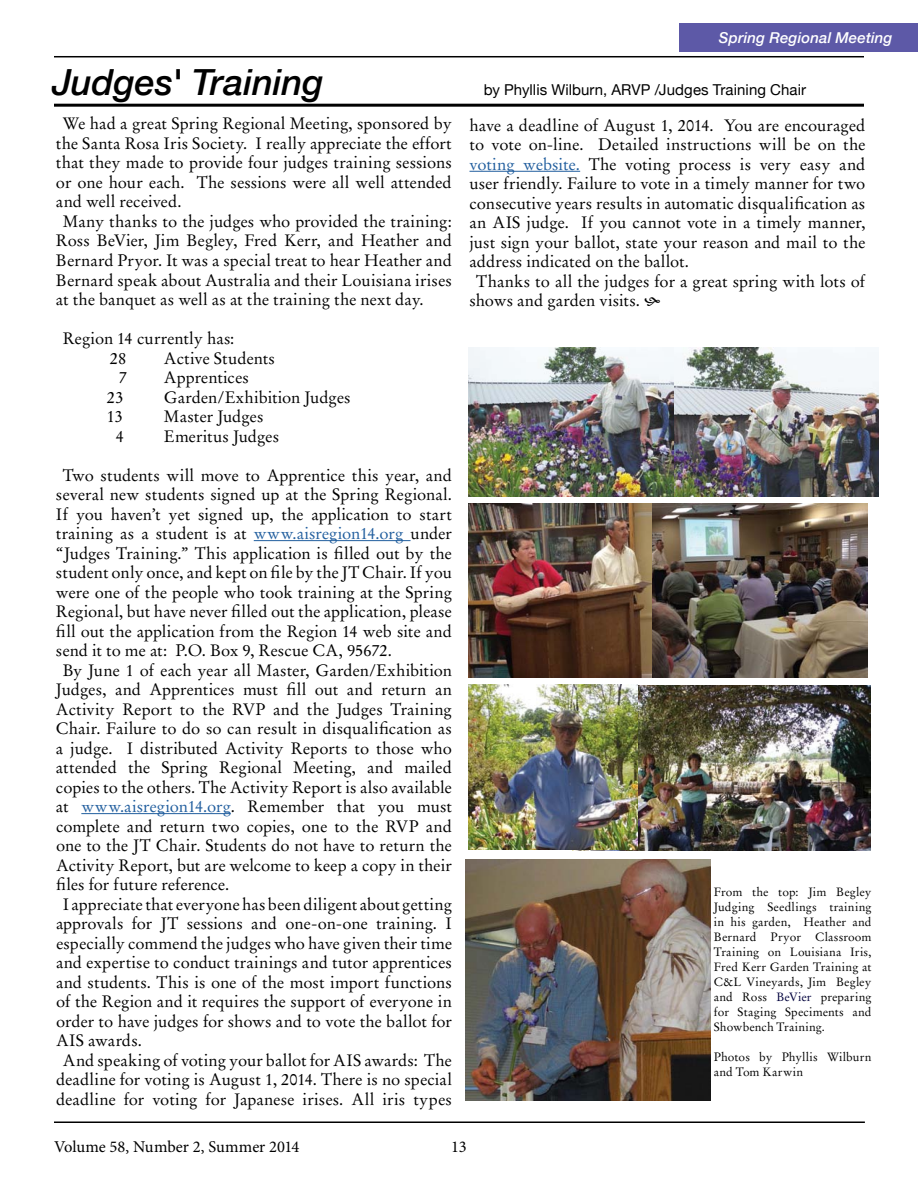
<style>
.page{position:relative;width:918px;height:1188px;background:#fff}
.page>*{position:absolute;margin:0;border:0;box-sizing:border-box;transform-origin:0 0}
.t1{font:italic 500 36px "Helvetica Neue";color:#000}
.t2{font:16.5px/19.5px "Stempel Garamond";letter-spacing:.005em;color:#000}
.t3{font:16.5px "Minion Pro";letter-spacing:-.01em;color:#000}
.t4{font:15px "Helvetica Neue";letter-spacing:.005em;color:#000}
.t5{font:italic 500 15px "Helvetica Neue";letter-spacing:.01em;color:#fff}
.t6{font:12px/15px "Stempel Garamond";letter-spacing:.015em;color:#000;text-align:justify}
.s1{color:#215e9e}
.s2{color:#00003c}
</style>
<div class="page">
<hr style="left:54px;top:1121px;width:811px;height:2px;background:#000">
<hr style="left:254px;top:540px;width:157px;height:1px;background:#215e9e">
<hr style="left:81px;top:813px;width:150px;height:1px;background:#215e9e">
<hr style="left:470px;top:171px;width:110px;height:1px;background:#215e9e">
<hr style="left:54px;top:104px;width:810px;height:3px;background:#000">
<hr style="left:54px;top:56px;width:810px;height:1px;background:#000">
<img style="left:468px;top:504px;width:399px;height:173px">
<img style="left:468px;top:347px;width:410px;height:150px">
<img style="left:573px;top:685px;width:297px;height:165px">
<img style="left:468px;top:684px;width:170px;height:165px">
<img style="left:466px;top:860px;width:244px;height:241px">
<div style="left:679px;top:24px;width:239px;height:28px;background:#5d59a7"></div>
<h1 class="t1" style="left:52px;top:51px;width:273px">Judges' Training</h1>
<p class="t2" style="left:63px;top:114px;width:391px">We had a great Spring Regional Meeting, sponsored by</p>
<p class="t2" style="left:56px;top:134px;width:397px">the Santa Rosa Iris Society. I really appreciate the effort</p>
<p class="t2" style="left:56px;top:153px;width:397px">that they made to provide four judges training sessions</p>
<p class="t2" style="left:56px;top:173px;width:397px">or one hour each. The sessions were all well attended</p>
<p class="t2" style="left:56px;top:192px;width:127px">and well received.</p>
<p class="t2" style="left:63px;top:212px;width:391px">Many thanks to the judges who provided the training:</p>
<p class="t2" style="left:56px;top:231px;width:397px">Ross BeVier, Jim Begley, Fred Kerr, and Heather and</p>
<p class="t2" style="left:56px;top:251px;width:397px">Bernard Pryor. It was a special treat to hear Heather and</p>
<p class="t2" style="left:56px;top:270px;width:397px">Bernard speak about Australia and their Louisiana irises</p>
<p class="t2" style="left:56px;top:290px;width:369px">at the banquet as well as at the training the next day.</p>
<p class="t2" style="left:110px;top:329px;width:126px;text-indent:-47px">Region 14 currently has:<br>28</p>
<p class="t2" style="left:164px;top:348px;width:113px">Active Students</p>
<p class="t2" style="left:119px;top:368px;width:10px">7</p>
<p class="t2" style="left:164px;top:368px;width:86px">Apprentices</p>
<p class="t2" style="left:107px;top:387px;width:18px">23</p>
<p class="t2" style="left:164px;top:387px;width:188px">Garden/Exhibition Judges</p>
<p class="t2" style="left:107px;top:407px;width:18px">13</p>
<p class="t2" style="left:164px;top:407px;width:101px">Master Judges</p>
<p class="t2" style="left:116px;top:426px;width:10px">4</p>
<p class="t2" style="left:164px;top:426px;width:117px">Emeritus Judges</p>
<p class="t2" style="left:63px;top:465px;width:391px">Two students will move to Apprentice this year, and</p>
<p class="t2" style="left:56px;top:485px;width:397px">several new students signed up at the Spring Regional.</p>
<p class="t2" style="left:56px;top:504px;width:397px">If you haven’t yet signed up, the application to start</p>
<p class="t2" style="left:56px;top:524px;width:397px">training as a student is at <span class="s1">www.aisregion14.org</span> under</p>
<p class="t2" style="left:56px;top:543px;width:397px">“Judges Training.” This application is filled out by the</p>
<p class="t2" style="left:56px;top:563px;width:397px">student only once, and kept on file by the JT Chair. If you</p>
<p class="t2" style="left:56px;top:582px;width:397px">were one of the people who took training at the Spring</p>
<p class="t2" style="left:56px;top:602px;width:397px">Regional, but have never filled out the application, please</p>
<p class="t2" style="left:56px;top:621px;width:397px">fill out the application from the Region 14 web site and</p>
<p class="t2" style="left:56px;top:641px;width:338px">send it to me at: P.O. Box 9, Rescue CA, 95672.</p>
<p class="t2" style="left:63px;top:660px;width:391px">By June 1 of each year all Master, Garden/Exhibition</p>
<p class="t2" style="left:56px;top:680px;width:397px">Judges, and Apprentices must fill out and return an</p>
<p class="t2" style="left:56px;top:699px;width:397px">Activity Report to the RVP and the Judges Training</p>
<p class="t2" style="left:56px;top:719px;width:397px">Chair. Failure to do so can result in disqualification as</p>
<p class="t2" style="left:56px;top:738px;width:397px">a judge. I distributed Activity Reports to those who</p>
<p class="t2" style="left:56px;top:758px;width:397px">attended the Spring Regional Meeting, and mailed</p>
<p class="t2" style="left:56px;top:777px;width:397px">copies to the others. The Activity Report is also available</p>
<p class="t2" style="left:56px;top:797px;width:398px">at <span class="s1">www.aisregion14.org</span>. Remember that you must</p>
<p class="t2" style="left:56px;top:816px;width:397px">complete and return two copies, one to the RVP and</p>
<p class="t2" style="left:56px;top:836px;width:397px">one to the JT Chair. Students do not have to return the</p>
<p class="t2" style="left:56px;top:855px;width:398px">Activity Report, but are welcome to keep a copy in their</p>
<p class="t2" style="left:56px;top:875px;width:175px">files for future reference.</p>
<p class="t2" style="left:63px;top:894px;width:391px">I appreciate that everyone has been diligent about getting</p>
<p class="t2" style="left:56px;top:914px;width:397px">approvals for JT sessions and one-on-one training. I</p>
<p class="t2" style="left:56px;top:933px;width:398px">especially commend the judges who have given their time</p>
<p class="t2" style="left:56px;top:953px;width:397px">and expertise to conduct trainings and tutor apprentices</p>
<p class="t2" style="left:56px;top:972px;width:397px">and students. This is one of the most import functions</p>
<p class="t2" style="left:56px;top:992px;width:397px">of the Region and it requires the support of everyone in</p>
<p class="t2" style="left:56px;top:1011px;width:397px">order to have judges for shows and to vote the ballot for</p>
<p class="t2" style="left:56px;top:1031px;width:87px">AIS awards.</p>
<p class="t2" style="left:63px;top:1050px;width:391px">And speaking of voting your ballot for AIS awards: The</p>
<p class="t2" style="left:56px;top:1070px;width:397px">deadline for voting is August 1, 2014. There is no special</p>
<p class="t2" style="left:56px;top:1089px;width:397px">deadline for voting for Japanese irises. All iris types</p>
<p class="t5" style="left:719px;top:25px;width:175px">Spring Regional Meeting</p>
<p class="t4" style="left:484px;top:79px;width:324px">by Phyllis Wilburn, ARVP /Judges Training Chair</p>
<p class="t2" style="left:470px;top:115px;width:397px">have a deadline of August 1, 2014. You are encouraged</p>
<p class="t2" style="left:470px;top:135px;width:397px">to vote on-line. Detailed instructions will be on the</p>
<p class="t2" style="left:470px;top:154px;width:397px"><span class="s1">voting website.</span> The voting process is very easy and</p>
<p class="t2" style="left:470px;top:174px;width:397px">user friendly. Failure to vote in a timely manner for two</p>
<p class="t2" style="left:470px;top:193px;width:397px">consecutive years results in automatic disqualification as</p>
<p class="t2" style="left:470px;top:213px;width:397px">an AIS judge. If you cannot vote in a timely manner,</p>
<p class="t2" style="left:470px;top:232px;width:397px">just sign your ballot, state your reason and mail to the</p>
<p class="t2" style="left:470px;top:252px;width:221px">address indicated on the ballot.</p>
<p class="t2" style="left:476px;top:271px;width:391px">Thanks to all the judges for a great spring with lots of</p>
<p class="t2" style="left:470px;top:291px;width:172px">shows and garden visits.</p>
<p class="t6" style="left:714px;top:884px;width:159px">From the top: Jim Begley Judging Seedlings training in his garden, Heather and Bernard Pryor Classroom Training on Louisiana Iris, Fred Kerr Garden Training at C&amp;L Vineyards, Jim Begley and Ross <span class="s2">BeVier</span> preparing for Staging Speciments and Showbench Training.</p>
<p class="t6" style="left:714px;top:1049px;width:159px">Photos by Phyllis Wilburn and Tom Karwin</p>
<p class="t3" style="left:54px;top:1136px;width:247px">Volume 58, Number 2, Summer 2014</p>
<p class="t3" style="left:451px;top:1136px;width:17px">13</p>
</div>
